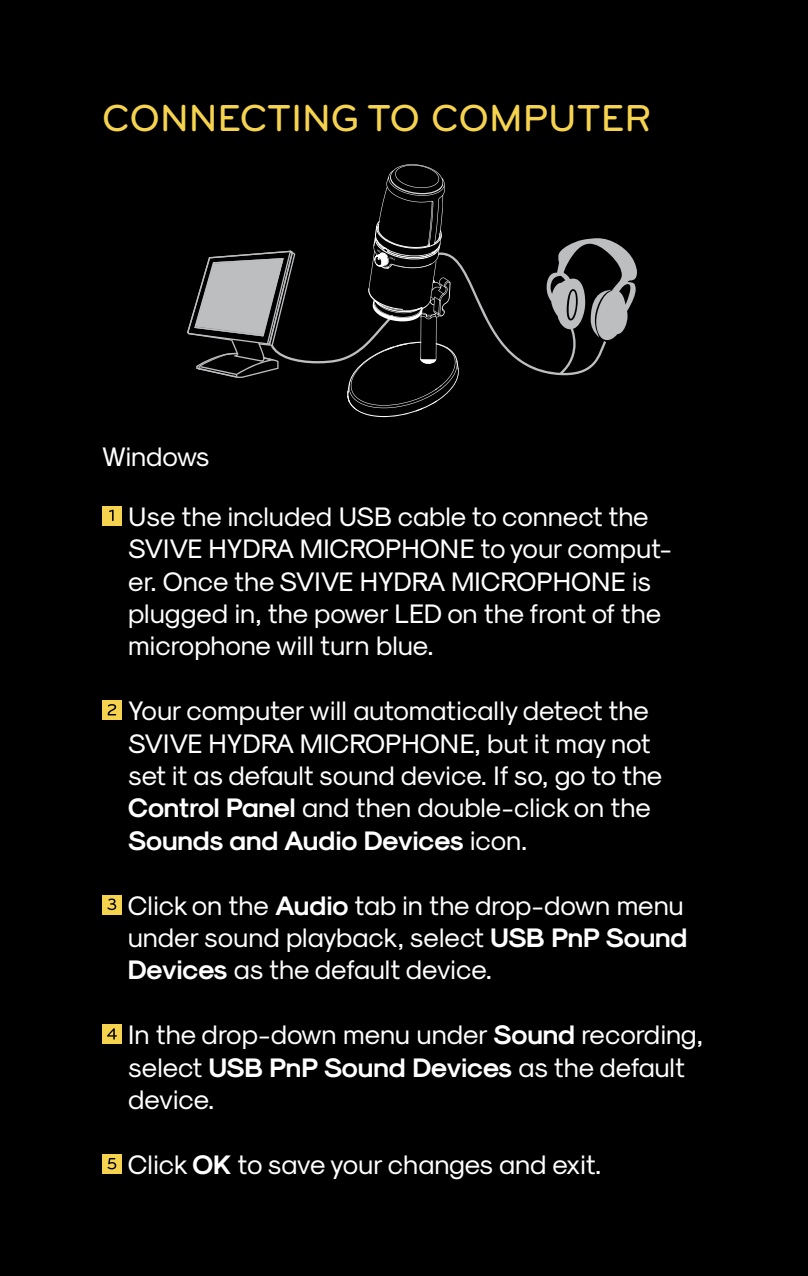
<style>
.page{position:relative;width:808px;height:1276px;background:#000}
.page>*{position:absolute;margin:0;border:0;box-sizing:border-box;transform-origin:0 0}
.t1{font:500 39px "Bryant Pro";color:#f6d34f}
.t2{font:27px/32.4px "Sk Modernist Regular";color:#fff}
.t3{font:27px "Sk Modernist Bold";color:#fff}
.s1{font-family:"Sk Modernist Bold"}
.s2{font-family:"Sk Modernist Regular"}
</style>
<div class="page">
<svg style="left:187px;top:164px;width:450px;height:254px"></svg>
<div style="left:102px;top:506px;width:20px;height:20px;background:#f6d34f"></div>
<svg style="left:109px;top:509px;width:5px;height:12px"></svg>
<div style="left:102px;top:700px;width:20px;height:20px;background:#f6d34f"></div>
<svg style="left:108px;top:704px;width:8px;height:11px"></svg>
<div style="left:102px;top:895px;width:20px;height:19px;background:#f6d34f"></div>
<svg style="left:107px;top:898px;width:9px;height:12px"></svg>
<div style="left:102px;top:1024px;width:20px;height:20px;background:#f6d34f"></div>
<svg style="left:107px;top:1028px;width:10px;height:11px"></svg>
<div style="left:102px;top:1154px;width:20px;height:20px;background:#f6d34f"></div>
<svg style="left:108px;top:1158px;width:8px;height:11px"></svg>
<h1 class="t1" style="left:102px;top:94px;width:551px">CONNECTING TO COMPUTER</h1>
<p class="t2" style="left:102px;top:440px;width:109px">Windows</p>
<p class="t2" style="left:128px;top:500px;width:545px">Use the included USB cable to connect the SVIVE HYDRA MICROPHONE to your comput&shy;er. Once the SVIVE HYDRA MICROPHONE is plugged in, the power LED on the front of the microphone will turn blue.</p>
<p class="t2" style="left:128px;top:694px;width:536px">Your computer will automatically detect the SVIVE HYDRA MICROPHONE, but it may not set it as default sound device. If so, go to the <span class="s1">Control Panel</span> and then double-click on the</p>
<p class="t3" style="left:128px;top:824px;width:401px">Sounds and Audio Devices <span class="s2">icon.</span></p>
<p class="t2" style="left:128px;top:889px;width:561px">Click on the <span class="s1">Audio</span> tab in the drop-down menu under sound playback, select <span class="s1">USB PnP Sound<br>Devices</span> as the default device.</p>
<p class="t2" style="left:128px;top:1018px;width:576px">In the drop-down menu under <span class="s1">Sound</span> recording, select <span class="s1">USB PnP Sound Devices</span> as the default device.</p>
<p class="t2" style="left:128px;top:1148px;width:475px">Click <span class="s1">OK</span> to save your changes and exit.</p>
</div>
